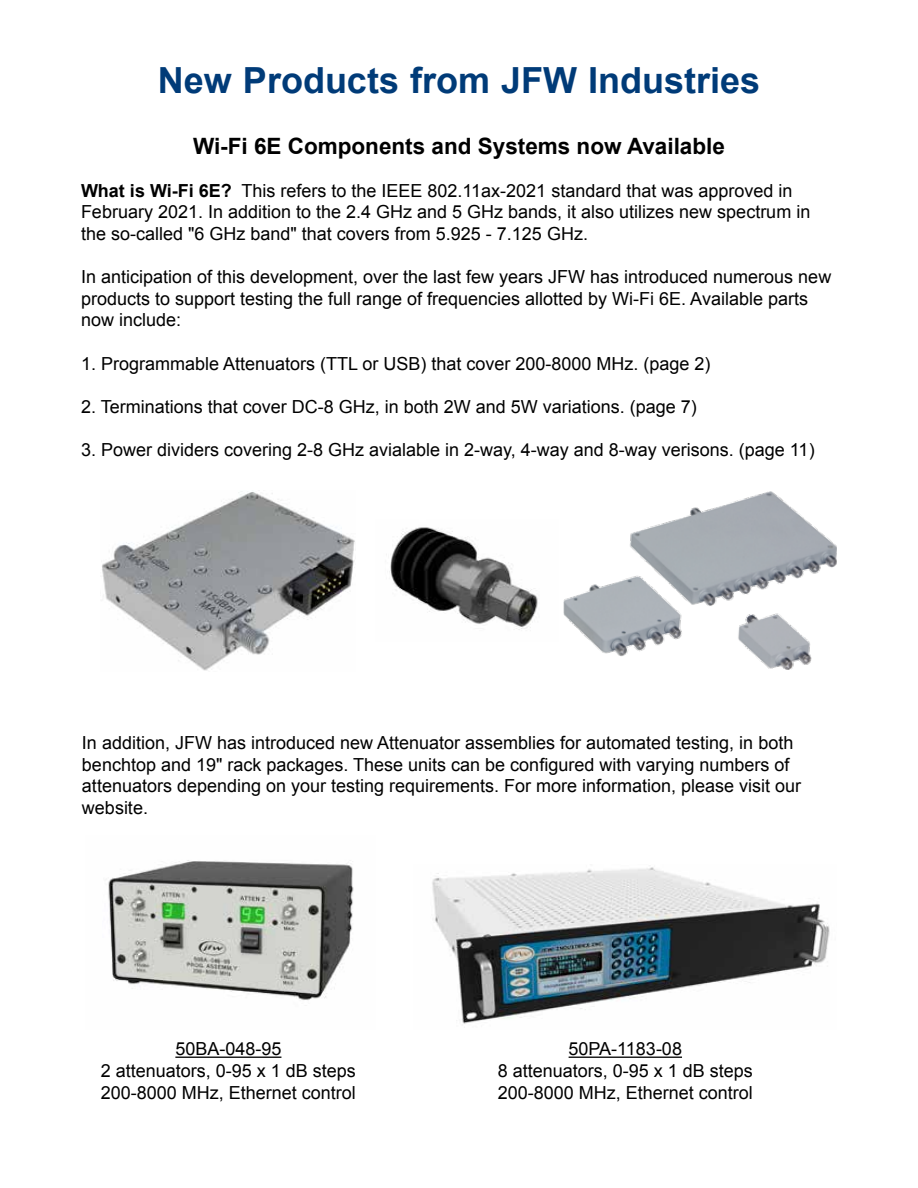
<style>
.page{position:relative;width:918px;height:1188px;background:#fff}
.page>*{position:absolute;margin:0;border:0;box-sizing:border-box;transform-origin:0 0}
.t1{font:700 36px "Arial";color:#003b78}
.t2{font:700 22.5px "Arial";color:#000}
.t3{font:18px/21.6px "Arial";color:#000}
.s1{font-weight:700}
</style>
<div class="page">
<img style="left:102px;top:491px;width:253px;height:180px">
<img style="left:564px;top:492px;width:273px;height:178px">
<img style="left:389px;top:527px;width:149px;height:103px">
<img style="left:432px;top:867px;width:398px;height:157px">
<img style="left:108px;top:860px;width:246px;height:140px">
<hr style="left:175px;top:1057px;width:106px;height:1px;background:#000">
<hr style="left:569px;top:1057px;width:113px;height:1px;background:#000">
<h1 class="t1" style="left:158px;top:57px;width:604px">New Products from JFW Industries</h1>
<p class="t2" style="left:193px;top:131px;width:533px">Wi-Fi 6E Components and Systems now Available</p>
<p class="t3" style="left:81px;top:180px;width:731px"><span class="s1">What is Wi-Fi 6E?</span> This refers to the IEEE 802.11ax-2021 standard that was approved in<br>February 2021. In addition to the 2.4 GHz and 5 GHz bands, it also utilizes new spectrum in the so-called "6 GHz band" that covers from 5.925 - 7.125 GHz.</p>
<p class="t3" style="left:81px;top:266px;width:752px">In anticipation of this development, over the last few years JFW has introduced numerous new products to support testing the full range of frequencies allotted by Wi-Fi 6E. Available parts now include:</p>
<p class="t3" style="left:81px;top:353px;width:631px">1. Programmable Attenuators (TTL or USB) that cover 200-8000 MHz. (page 2)</p>
<p class="t3" style="left:81px;top:396px;width:617px">2. Terminations that cover DC-8 GHz, in both 2W and 5W variations. (page 7)</p>
<p class="t3" style="left:81px;top:439px;width:735px">3. Power dividers covering 2-8 GHz avialable in 2-way, 4-way and 8-way verisons. (page 11)</p>
<p class="t3" style="left:82px;top:732px;width:721px">In addition, JFW has introduced new Attenuator assemblies for automated testing, in both benchtop and 19" rack packages. These units can be configured with varying numbers of attenuators depending on your testing requirements. For more information, please visit our website.</p>
<p class="t3" style="left:101px;top:1038px;width:257px;text-align:center">50BA-048-95<br>2 attenuators, 0-95 x 1 dB steps<br>200-8000 MHz, Ethernet control</p>
<p class="t3" style="left:498px;top:1038px;width:257px;text-align:center">50PA-1183-08<br>8 attenuators, 0-95 x 1 dB steps<br>200-8000 MHz, Ethernet control</p>
</div>
